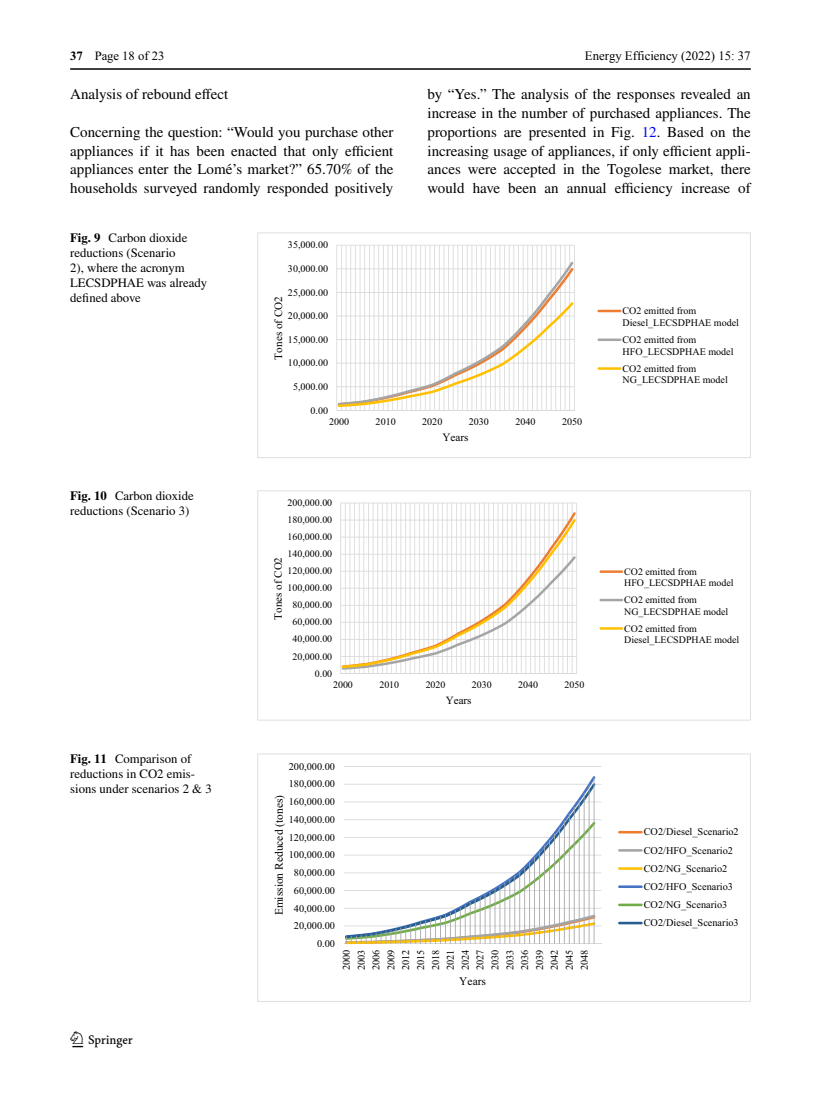
<style>
.page{position:relative;width:821px;height:1106px;background:#fff}
.page>*{position:absolute;margin:0;border:0;box-sizing:border-box;transform-origin:0 0}
.t1{font:22.5px "Springnew Regular 2";color:#000}
.t2{font:15px/18.8px "STIX Regular 2";color:#000;text-align:justify}
.t3{font:12.75px/15px "STIX Regular 2";color:#000}
.t4{font:12.75px "Times New Roman";color:#000}
.t5{font:12.75px "Adv TT3713 a 231";color:#000}
.t6{font:11.4px "Times New Roman PSMT6";color:#000}
.t7{font:11.25px "Times New Roman PSMT4";color:#000}
.t8{font:11.1px "Times New Roman PSMT5";color:#000}
.t9{font:10.35px/14.9px "Times New Roman PSMT6";color:#000;text-align:justify}
.t10{font:10.05px/11.6px "Times New Roman PSMT4";color:#000}
.t11{font:9.9px/11.4px "Times New Roman PSMT5";color:#000}
.s1{font-family:"Adv T Tb 8864 ccf.B"}
.s2{font-family:"STIX";font-weight:700}
.s3{color:#00f}
</style>
<div class="page">
<hr style="left:70px;top:68px;width:680px;height:2px;background:#000">
<svg style="left:257px;top:232px;width:493px;height:226px"></svg>
<svg style="left:257px;top:490px;width:493px;height:230px"></svg>
<svg style="left:257px;top:753px;width:493px;height:248px"></svg>
<p class="t5" style="left:70px;top:51px;width:96px"><span class="s1">37</span> Page 18 of 23</p>
<p class="t4" style="left:585px;top:51px;width:167px">Energy Efficiency (2022) 15: 37</p>
<p class="t2" style="left:70px;top:86px;width:160px">Analysis of rebound effect</p>
<p class="t2" style="left:70px;top:123px;width:325px">Concerning the question: “Would you purchase other appliances if it has been enacted that only efficient appliances enter the Lomé’s market?” 65.70% of the households surveyed randomly responded positively</p>
<p class="t3" style="left:70px;top:231px;width:139px"><span class="s2">Fig. 9</span> Carbon dioxide reductions (Scenario<br>2), where the acronym<br>LECSDPHAE was already defined above</p>
<p class="t10" style="left:288px;top:240px;width:42px">35,000.00</p>
<p class="t10" style="left:288px;top:264px;width:42px">30,000.00</p>
<p class="t10" style="left:288px;top:287px;width:42px">25,000.00</p>
<p class="t7" style="left:274px;top:359px;width:65px;rotate:-90deg">Tones of CO2</p>
<p class="t10" style="left:288px;top:311px;width:42px">20,000.00</p>
<p class="t10" style="left:288px;top:334px;width:42px">15,000.00</p>
<p class="t10" style="left:288px;top:358px;width:42px">10,000.00</p>
<p class="t10" style="left:293px;top:382px;width:37px">5,000.00</p>
<p class="t10" style="left:310px;top:405px;width:19px">0.00</p>
<p class="t2" style="left:427px;top:86px;width:325px">by “Yes.” The analysis of the responses revealed an increase in the number of purchased appliances. The proportions are presented in Fig. <span class="s3">12</span>. Based on the increasing usage of appliances, if only efficient appli&shy;ances were accepted in the Togolese market, there would have been an annual efficiency increase of</p>
<p class="t10" style="left:622px;top:306px;width:118px">CO2 emitted from<br>Diesel_LECSDPHAE model</p>
<p class="t10" style="left:622px;top:335px;width:112px">CO2 emitted from<br>HFO_LECSDPHAE model</p>
<p class="t10" style="left:622px;top:363px;width:107px">CO2 emitted from<br>NG_LECSDPHAE model</p>
<p class="t10" style="left:329px;top:417px;width:22px">2000</p>
<p class="t10" style="left:375px;top:417px;width:22px">2010</p>
<p class="t10" style="left:422px;top:417px;width:22px">2020</p>
<p class="t10" style="left:469px;top:417px;width:22px">2030</p>
<p class="t10" style="left:515px;top:417px;width:22px">2040</p>
<p class="t10" style="left:562px;top:417px;width:22px">2050</p>
<p class="t3" style="left:70px;top:489px;width:125px"><span class="s2">Fig. 10</span> Carbon dioxide reductions (Scenario 3)</p>
<p class="t3" style="left:70px;top:752px;width:143px"><span class="s2">Fig. 11</span> Comparison of reductions in CO2 emis&shy;sions under scenarios 2 &amp; 3</p>
<h1 class="t1" style="left:72px;top:1031px;width:62px">1 3</h1>
<p class="t11" style="left:287px;top:498px;width:46px">200,000.00</p>
<p class="t11" style="left:287px;top:515px;width:46px">180,000.00</p>
<p class="t11" style="left:287px;top:532px;width:46px">160,000.00</p>
<p class="t11" style="left:287px;top:549px;width:46px">140,000.00</p>
<p class="t8" style="left:274px;top:619px;width:64px;rotate:-90deg">Tones of CO2</p>
<p class="t11" style="left:287px;top:566px;width:46px">120,000.00</p>
<p class="t11" style="left:287px;top:583px;width:46px">100,000.00</p>
<p class="t11" style="left:292px;top:600px;width:41px">80,000.00</p>
<p class="t11" style="left:292px;top:617px;width:41px">60,000.00</p>
<p class="t11" style="left:292px;top:634px;width:41px">40,000.00</p>
<p class="t11" style="left:292px;top:651px;width:41px">20,000.00</p>
<p class="t11" style="left:315px;top:668px;width:19px">0.00</p>
<p class="t7" style="left:442px;top:433px;width:28px">Years</p>
<p class="t11" style="left:333px;top:680px;width:21px">2000</p>
<p class="t11" style="left:379px;top:680px;width:21px">2010</p>
<p class="t11" style="left:425px;top:680px;width:21px">2020</p>
<p class="t11" style="left:472px;top:680px;width:21px">2030</p>
<p class="t11" style="left:518px;top:680px;width:21px">2040</p>
<p class="t11" style="left:564px;top:680px;width:21px">2050</p>
<p class="t8" style="left:446px;top:696px;width:27px">Years</p>
<p class="t9" style="left:289px;top:760px;width:48px">200,000.00</p>
<p class="t9" style="left:289px;top:777px;width:48px">180,000.00</p>
<p class="t6" style="left:275px;top:915px;width:122px;rotate:-90deg">E m no i s s i R decude ) seno t (</p>
<p class="t9" style="left:289px;top:795px;width:48px">160,000.00</p>
<p class="t9" style="left:289px;top:813px;width:48px">140,000.00</p>
<p class="t9" style="left:289px;top:830px;width:48px">120,000.00</p>
<p class="t9" style="left:289px;top:848px;width:48px">100,000.00</p>
<p class="t9" style="left:294px;top:866px;width:43px">80,000.00</p>
<p class="t9" style="left:294px;top:883px;width:43px">60,000.00</p>
<p class="t9" style="left:294px;top:901px;width:43px">40,000.00</p>
<p class="t9" style="left:294px;top:919px;width:43px">20,000.00</p>
<p class="t9" style="left:317px;top:937px;width:20px">0.00</p>
<p class="t9" style="left:340px;top:970px;width:22px;rotate:-90deg">2000<br>2003<br>2006<br>2009<br>2012<br>2015<br>2018<br>2021<br>2024<br>2027<br>2030<br>2033<br>2036<br>2039<br>2042<br>2045<br>2048</p>
<p class="t6" style="left:459px;top:976px;width:28px">Years</p>
<p class="t11" style="left:624px;top:566px;width:111px">CO2 emitted from<br>HFO_LECSDPHAE model</p>
<p class="t11" style="left:624px;top:595px;width:105px">CO2 emitted from<br>NG_LECSDPHAE model</p>
<p class="t11" style="left:624px;top:623px;width:116px">CO2 emitted from<br>Diesel_LECSDPHAE model</p>
<p class="t9" style="left:643px;top:824px;width:96px;line-height:18.1px;text-align:left">CO2/Diesel_Scenario2<br>CO2/HFO_Scenario2<br>CO2/NG_Scenario2<br>CO2/HFO_Scenario3<br>CO2/NG_Scenario3<br>CO2/Diesel_Scenario3</p>
</div>
